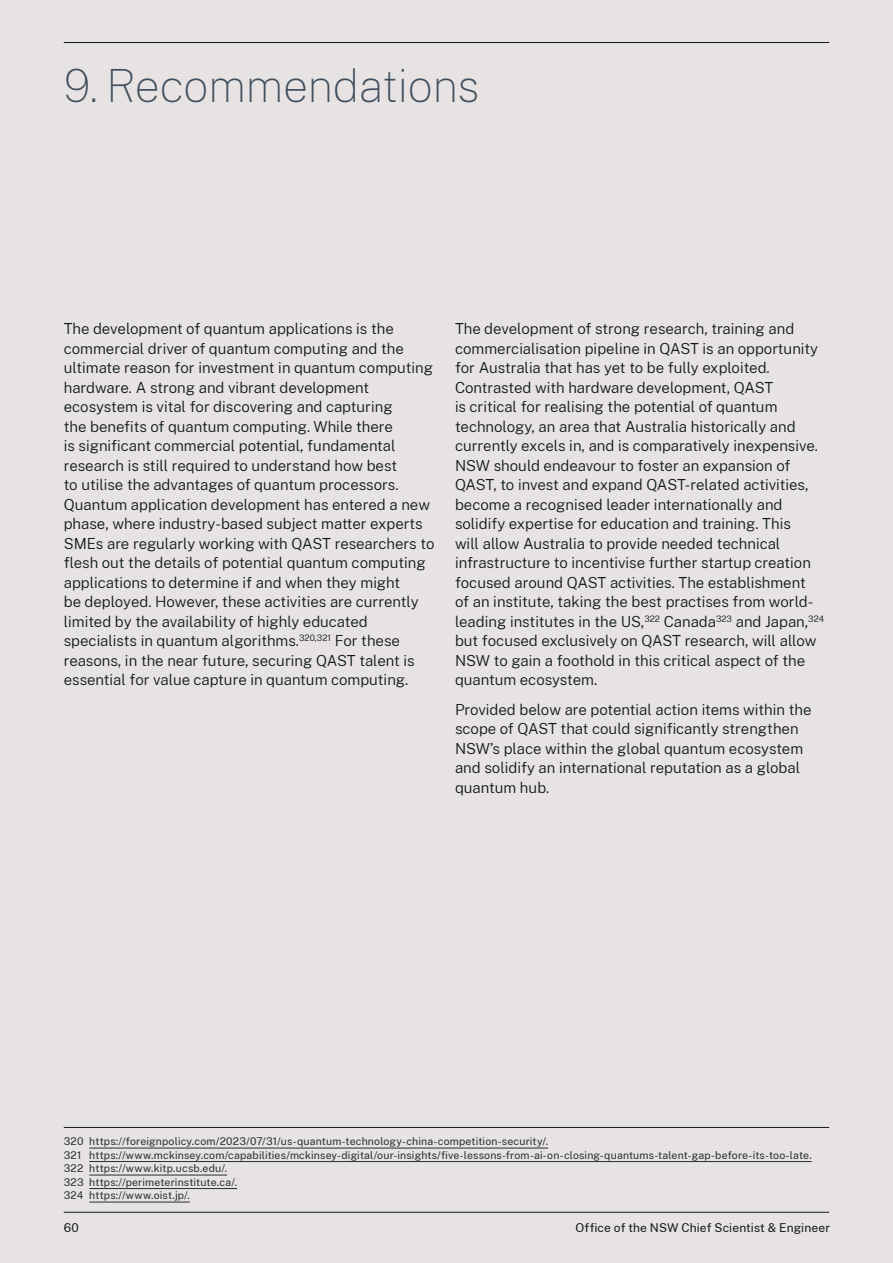
<style>
.page{position:relative;width:893px;height:1263px;background:#e7e3e2}
.page>*{position:absolute;margin:0;border:0;box-sizing:border-box;transform-origin:0 0}
.t1{font:100 45px "Public Sans";letter-spacing:-.005em;color:#3f4f5e}
.Body{font:300 15px/19.5px "Public Sans";color:#0f1a18}
.t2{font:12px "Public Sans";letter-spacing:.01em;color:#0f1a18}
.Footnote_text{font:10.5px "Public Sans";letter-spacing:.015em;color:#252f2e}
</style>
<div class="page">
<hr style="left:64px;top:1212px;width:765px;height:1px;background:#0f1a18">
<hr style="left:64px;top:42px;width:765px;height:1px;background:#0f1a18">
<hr style="left:64px;top:1127px;width:765px;height:1px;background:#0f1a18">
<hr style="left:89px;top:1148px;width:459px;height:1px;background:#252f2e">
<hr style="left:89px;top:1161px;width:723px;height:1px;background:#252f2e">
<hr style="left:89px;top:1175px;width:138px;height:1px;background:#252f2e">
<hr style="left:89px;top:1188px;width:148px;height:1px;background:#252f2e">
<hr style="left:89px;top:1202px;width:101px;height:1px;background:#252f2e">
<p class="t1" style="left:64px;top:56px;width:417px">9. Recommendations</p>
<p class="Body" style="left:64px;top:319px;width:372px">The development of quantum applications is the commercial driver of quantum computing and the ultimate reason for investment in quantum computing hardware. A strong and vibrant development ecosystem is vital for discovering and capturing<br>the benefits of quantum computing. While there<br>is significant commercial potential, fundamental research is still required to understand how best<br>to utilise the advantages of quantum processors.<br>Quantum application development has entered a new phase, where industry-based subject matter experts SMEs are regularly working with QAST researchers to flesh out the details of potential quantum computing applications to determine if and when they might<br>be deployed. However, these activities are currently limited by the availability of highly educated specialists in quantum algorithms.<sup>320,321</sup> For these reasons, in the near future, securing QAST talent is essential for value capture in quantum computing.</p>
<p class="Body" style="left:455px;top:319px;width:371px">The development of strong research, training and commercialisation pipeline in QAST is an opportunity for Australia that has yet to be fully exploited.<br>Contrasted with hardware development, QAST<br>is critical for realising the potential of quantum technology, an area that Australia historically and currently excels in, and is comparatively inexpensive.<br>NSW should endeavour to foster an expansion of QAST, to invest and expand QAST-related activities, become a recognised leader internationally and solidify expertise for education and training. This<br>will allow Australia to provide needed technical infrastructure to incentivise further startup creation focused around QAST activities. The establishment<br>of an institute, taking the best practises from world&shy;leading institutes in the US,<sup>322</sup> Canada<sup>323</sup> and Japan,<sup>324 </sup>but focused exclusively on QAST research, will allow NSW to gain a foothold in this critical aspect of the quantum ecosystem.</p>
<p class="Body" style="left:455px;top:699px;width:358px">Provided below are potential action items within the scope of QAST that could significantly strengthen NSW’s place within the global quantum ecosystem and solidify an international reputation as a global quantum hub.</p>
<p class="Footnote_text" style="left:64px;top:1134px;width:486px">320 https://foreignpolicy.com/2023/07/31/us-quantum-technology-china-competition-security/.</p>
<p class="Footnote_text" style="left:64px;top:1147px;width:749px">321 https://www.mckinsey.com/capabilities/mckinsey-digital/our-insights/five-lessons-from-ai-on-closing-quantums-talent-gap-before-its-too-late.</p>
<p class="Footnote_text" style="left:64px;top:1161px;width:165px">322 https://www.kitp.ucsb.edu/.</p>
<p class="Footnote_text" style="left:64px;top:1174px;width:175px">323 https://perimeterinstitute.ca/.</p>
<p class="Footnote_text" style="left:64px;top:1188px;width:128px">324 https://www.oist.jp/.</p>
<p class="t2" style="left:64px;top:1219px;width:17px">60</p>
<p class="t2" style="left:575px;top:1219px;width:256px">Office of the NSW Chief Scientist &amp; Engineer</p>
</div>
